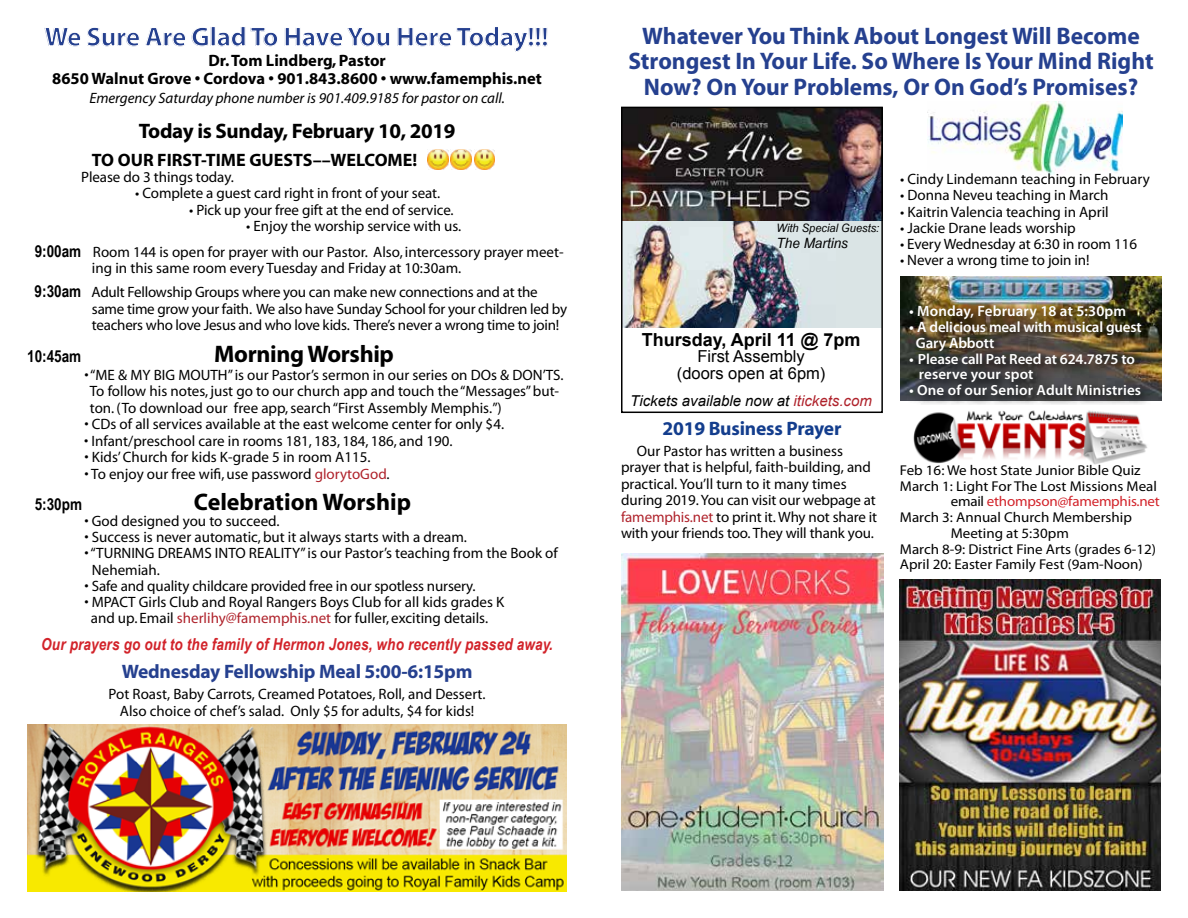
<style>
.page{position:relative;width:1188px;height:918px;background:#fff}
.page>*{position:absolute;margin:0;border:0;box-sizing:border-box;transform-origin:0 0}
.t1{font:700 27px "Myriad Pro";letter-spacing:-.015em;color:#25408f}
.t2{font:700 24px/25.5px "Myriad Pro";color:#25408f;text-align:center}
.t3{font:700 24px "Myriad";color:#000}
.t4{font:700 24px "Myriad Pro";letter-spacing:-.015em;color:#000}
.t5{font:700 21px "Myriad Pro";letter-spacing:-.015em;color:#000}
.t6{font:700 19.5px "Myriad";letter-spacing:-.01em;color:#25408f}
.t7{font:700 19.5px "Myriad";letter-spacing:-.01em;color:#133d8d}
.t8{font:700 18px "Myriad Pro";color:#000}
.t9{font:700 18px "Arial";color:#000}
.t10{font:700 16.5px/18px "Myriad";color:#000;text-align:center}
.t11{font:italic 700 16.5px "Arial Narrow";letter-spacing:.01em;color:#d2232a}
.t12{font:16.5px/16.5px "Arial";color:#000;text-align:center}
.t13{font:700 16.5px "Arial Narrow";color:#000}
.t14{font:15px/16.5px "Myriad";color:#000}
.t15{font:15px/16.5px "Myriad Pro";letter-spacing:-.005em;color:#000;text-align:center}
.t16{font:italic 15px "Myriad Pro";color:#000}
.t17{font:600 15px/15.8px "Myriad Pro";letter-spacing:-.01em;color:#fff}
.t18{font:italic 15px "Arial";color:#000}
.t19{font:600 15px "Myriad Pro";letter-spacing:.01em;color:#fff}
.t20{font:600 14.7px/15.8px "Myriad Pro";letter-spacing:-.01em;color:#fff}
.t21{font:600 14.7px "Myriad Pro";letter-spacing:.01em;color:#fff}
.t22{font:14.25px "Myriad Pro";color:#000;scale:1.05 1}
.t23{font:14.25px "Myriad Pro";letter-spacing:-.015em;color:#d2232a;scale:1.05 1}
.t24{font:italic 14.25px "Arial Narrow";color:#000;scale:1.16 1}
.t25{font:italic 11.55px "Arial Narrow";color:#000;scale:1.16 1}
.s1{font-family:"Arial Narrow";font-weight:700;font-size:16.5px}
.s2{color:#af222b}
.s3{color:#000}
</style>
<div class="page">
<img style="left:928px;top:101px;width:194px;height:73px">
<img style="left:901px;top:276px;width:260px;height:125px">
<img style="left:906px;top:302px;width:247px;height:103px">
<img style="left:428px;top:149px;width:20px;height:21px">
<img style="left:451px;top:149px;width:20px;height:21px">
<img style="left:474px;top:149px;width:21px;height:21px">
<img style="left:900px;top:580px;width:261px;height:310px">
<div style="left:622px;top:219px;width:260px;height:109px;background:#dae4e5"></div>
<img style="left:624px;top:221px;width:182px;height:107px">
<img style="left:624px;top:110px;width:256px;height:111px">
<div style="left:621px;top:107px;width:262px;height:306px;border:2px solid #000"></div>
<img style="left:621px;top:553px;width:262px;height:338px">
<img style="left:27px;top:724px;width:540px;height:168px">
<img style="left:913px;top:410px;width:235px;height:55px">
<h1 class="t1" style="left:45px;top:19px;width:505px">We Sure Are Glad To Have You Here Today!!!</h1>
<p class="t10" style="left:52px;top:52px;width:491px">Dr. Tom Lindberg, Pastor<br>8650 Walnut Grove • Cordova • 901.843.8600 • www.famemphis.net</p>
<p class="t16" style="left:89px;top:89px;width:417px">Emergency Saturday phone number is 901.409.9185 for pastor on call.</p>
<h3 class="t5" style="left:139px;top:117px;width:318px">Today is Sunday, February 10, 2019</h3>
<p class="t8" style="left:92px;top:148px;width:327px">TO OUR FIRST-TIME GUESTS––WELCOME!</p>
<p class="t15" style="left:81px;top:169px;width:154px">Please do 3 things today.</p>
<p class="t15" style="left:135px;top:185px;width:307px">• Complete a guest card right in front of your seat.</p>
<p class="t15" style="left:189px;top:201px;width:266px">• Pick up your free gift at the end of service.</p>
<p class="t15" style="left:246px;top:218px;width:216px">• Enjoy the worship service with us.</p>
<p class="t14" style="left:92px;top:244px;width:473px;text-indent:-57px"><span class="s1">9:00am</span> Room 144 is open for prayer with our Pastor. Also, intercessory prayer meet&shy;ing in this same room every Tuesday and Friday at 10:30am.</p>
<p class="t14" style="left:92px;top:284px;width:477px;text-indent:-57px"><span class="s1">9:30am</span> Adult Fellowship Groups where you can make new connections and at the same time grow your faith. We also have Sunday School for your children led by teachers who love Jesus and who love kids. There’s never a wrong time to join!</p>
<p class="t13" style="left:27px;top:343px;width:56px">10:45am</p>
<h2 class="t4" style="left:214px;top:338px;width:181px">Morning Worship</h2>
<p class="t14" style="left:90px;top:367px;width:475px;text-indent:-5px">• “ME &amp; MY BIG MOUTH” is our Pastor’s sermon in our series on DOs &amp; DON’TS.<br>To follow his notes, just go to our church app and touch the “Messages” but&shy;ton. (To download our free app, search “First Assembly Memphis.”)</p>
<p class="t14" style="left:84px;top:416px;width:421px">• CDs of all services available at the east welcome center for only $4.</p>
<p class="t14" style="left:84px;top:433px;width:370px">• Infant/preschool care in rooms 181, 183, 184, 186, and 190.</p>
<p class="t14" style="left:84px;top:449px;width:288px">• Kids’ Church for kids K-grade 5 in room A115.</p>
<p class="t14" style="left:84px;top:466px;width:307px">• To enjoy our free wifi, use password <span class="s2">glorytoGod</span>.</p>
<p class="t13" style="left:35px;top:492px;width:49px">5:30pm</p>
<h2 class="t3" style="left:194px;top:490px;width:219px">Celebration Worship</h2>
<p class="t14" style="left:84px;top:514px;width:197px">• God designed you to succeed.</p>
<p class="t14" style="left:84px;top:530px;width:384px">• Success is never automatic, but it always starts with a dream.</p>
<p class="t14" style="left:92px;top:546px;width:467px;text-indent:-8px">• “TURNING DREAMS INTO REALITY” is our Pastor’s teaching from the Book of<br>Nehemiah.</p>
<p class="t14" style="left:84px;top:578px;width:393px">• Safe and quality childcare provided free in our spotless nursery.</p>
<p class="t14" style="left:91px;top:594px;width:415px;text-indent:-6px">• MPACT Girls Club and Royal Rangers Boys Club for all kids grades K and up. Email <span class="s2">sherlihy@famemphis.net</span> for fuller, exciting details.</p>
<p class="t11" style="left:41px;top:632px;width:513px">Our prayers go out to the family of Hermon Jones, who recently passed away.</p>
<h3 class="t6" style="left:122px;top:661px;width:352px">Wednesday Fellowship Meal 5:00-6:15pm</h3>
<p class="t15" style="left:109px;top:686px;width:379px">Pot Roast, Baby Carrots, Creamed Potatoes, Roll, and Dessert.<br>Also choice of chef’s salad. Only $5 for adults, $4 for kids!</p>
<h2 class="t2" style="left:628px;top:22px;width:527px">Whatever You Think About Longest Will Become<br>Strongest In Your Life. So Where Is Your Mind Right<br>Now? On Your Problems, Or On God’s Promises?</h2>
<p class="t25" style="left:777px;top:220px;width:90px">With Special Guests:</p>
<p class="t24" style="left:777px;top:234px;width:63px">The Martins</p>
<p class="t9" style="left:642px;top:328px;width:220px">Thursday, April 11 @ 7pm</p>
<p class="t12" style="left:677px;top:349px;width:150px">First Assembly (doors open at 6pm)</p>
<p class="t18" style="left:630px;top:391px;width:243px">Tickets available now at <span class="s2">itickets.com</span></p>
<h3 class="t7" style="left:662px;top:418px;width:180px">2019 Business Prayer</h3>
<p class="t15" style="left:621px;top:442px;width:258px;text-align:left;text-indent:16px">Our Pastor has written a business prayer that is helpful, faith-building, and practical. You’ll turn to it many times during 2019. You can visit our webpage at <span class="s2">famemphis.net</span> to print it. Why not share it with your friends too. They will thank you.</p>
<p class="t15" style="left:900px;top:171px;width:251px">• Cindy Lindemann teaching in February</p>
<p class="t15" style="left:900px;top:187px;width:210px">• Donna Neveu teaching in March</p>
<p class="t15" style="left:900px;top:203px;width:210px">• Kaitrin Valencia teaching in April</p>
<p class="t15" style="left:900px;top:219px;width:177px">• Jackie Drane leads worship</p>
<p class="t15" style="left:900px;top:235px;width:239px">• Every Wednesday at 6:30 in room 116</p>
<p class="t15" style="left:900px;top:251px;width:191px">• Never a wrong time to join in!</p>
<p class="t19" style="left:909px;top:302px;width:219px">• Monday, February 18 at 5:30pm</p>
<p class="t17" style="left:916px;top:319px;width:228px;text-indent:-7px">• A delicious meal with musical guest<br>Gary Abbott</p>
<p class="t20" style="left:919px;top:350px;width:218px;text-indent:-10px">• Please call Pat Reed at 624.7875 to reserve your spot</p>
<p class="t21" style="left:909px;top:381px;width:234px">• One of our Senior Adult Ministries</p>
<p class="t22" style="left:900px;top:462px;width:231px">Feb 16: We host State Junior Bible Quiz</p>
<p class="t22" style="left:900px;top:477px;width:246px">March 1: Light For The Lost Missions Meal</p>
<p class="t23" style="left:951px;top:493px;width:201px"><span class="s3">email</span> ethompson@famemphis.net</p>
<p class="t22" style="left:900px;top:509px;width:222px">March 3: Annual Church Membership</p>
<p class="t22" style="left:951px;top:524px;width:114px">Meeting at 5:30pm</p>
<p class="t22" style="left:900px;top:540px;width:245px">March 8-9: District Fine Arts (grades 6-12)</p>
<p class="t22" style="left:900px;top:556px;width:233px">April 20: Easter Family Fest (9am-Noon)</p>
</div>
